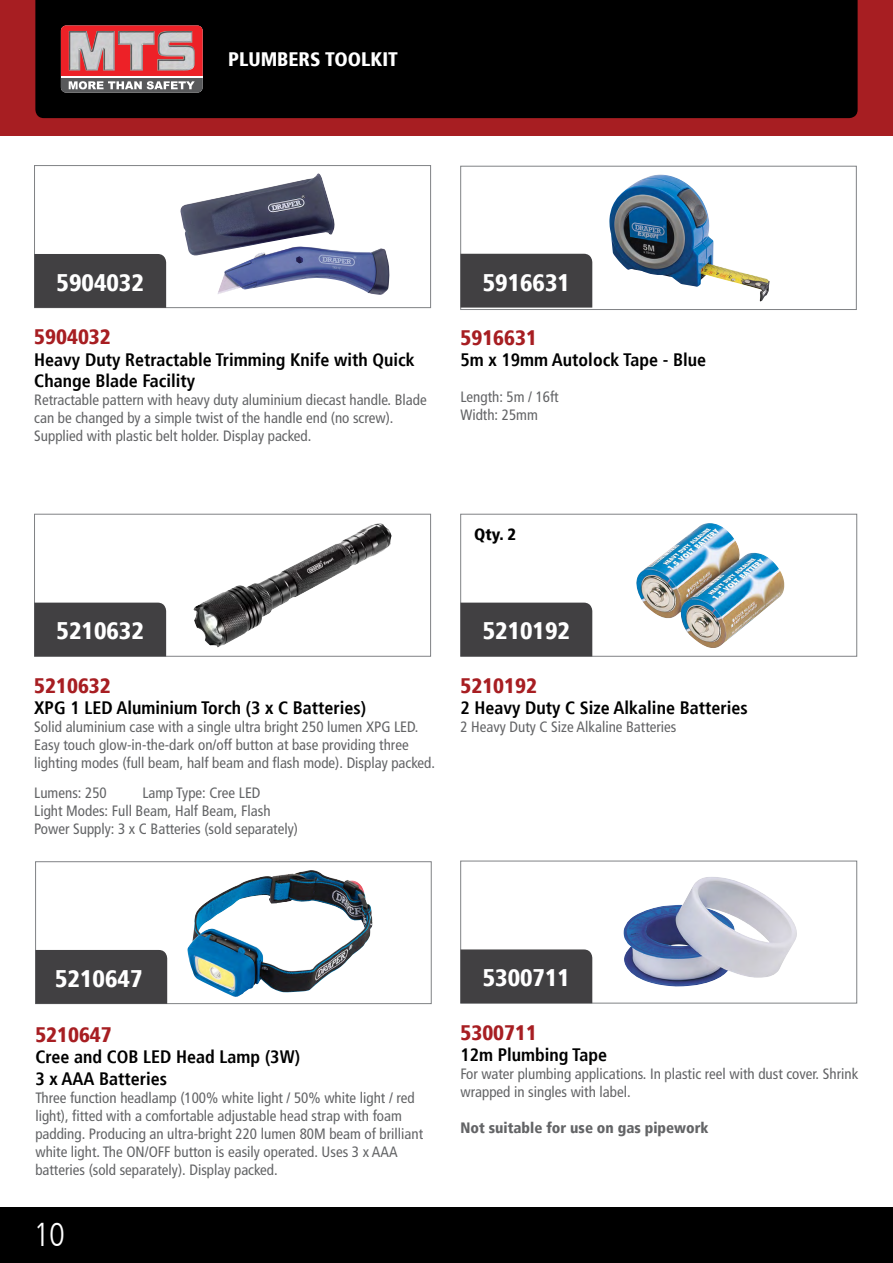
<style>
.page{position:relative;width:893px;height:1263px;background:#fff}
.page>*{position:absolute;margin:0;border:0;box-sizing:border-box;transform-origin:0 0}
.t1{font:300 condensed 33px "Frutiger LT";color:#fff}
.t2{font:900 condensed 24px "Frutiger";color:#fff}
.t3{font:900 condensed 21px "Frutiger";color:#a71e22}
.t4{font:900 condensed 19.5px "Frutiger";color:#fff}
.t5{font:700 condensed 18px/21.6px "Frutiger";color:#000}
.t6{font:900 condensed 16.5px "Frutiger";color:#000}
.t7{font:condensed 15px/18px "Frutiger LT";color:#636466}
.t8{font:900 condensed 15px "Frutiger LT";color:#636466}
</style>
<div class="page">
<div style="left:0;top:0;width:893px;height:136px;background:#a71e22"></div>
<div style="left:0;top:1208px;width:893px;height:55px;background:#000"></div>
<div style="left:35px;top:0;width:823px;height:118px;background:#000"></div>
<svg style="left:61px;top:26px;width:142px;height:67px;background:#b95255"></svg>
<img style="left:118px;top:31px;width:37px;height:40px">
<img style="left:157px;top:31px;width:38px;height:40px">
<img style="left:69px;top:31px;width:46px;height:40px">
<hr style="left:61px;top:76px;width:142px;height:2px;background:#fff">
<img style="left:609px;top:175px;width:161px;height:126px">
<div style="left:460px;top:166px;width:396px;height:144px;border:1px solid #808285"></div>
<div style="left:460px;top:254px;width:132px;height:54px;background:#414042"></div>
<img style="left:180px;top:173px;width:210px;height:122px">
<div style="left:34px;top:165px;width:397px;height:143px;border:1px solid #808285"></div>
<div style="left:34px;top:254px;width:132px;height:54px;background:#414042"></div>
<img style="left:193px;top:523px;width:186px;height:125px">
<div style="left:34px;top:514px;width:397px;height:142px;border:1px solid #808285"></div>
<div style="left:34px;top:603px;width:132px;height:53px;background:#414042"></div>
<img style="left:636px;top:523px;width:149px;height:125px">
<div style="left:460px;top:514px;width:397px;height:142px;border:1px solid #808285"></div>
<div style="left:460px;top:603px;width:132px;height:53px;background:#414042"></div>
<img style="left:623px;top:877px;width:174px;height:110px">
<div style="left:460px;top:861px;width:397px;height:142px;border:1px solid #808285"></div>
<div style="left:460px;top:949px;width:132px;height:54px;background:#414042"></div>
<img style="left:187px;top:870px;width:186px;height:127px">
<div style="left:35px;top:861px;width:396px;height:143px;border:1px solid #808285"></div>
<div style="left:35px;top:950px;width:132px;height:54px;background:#414042"></div>
<h3 class="t4" style="left:228px;top:48px;width:171px">PLUMBERS TOOLKIT</h3>
<h2 class="t2" style="left:57px;top:268px;width:89px">5904032</h2>
<h3 class="t3" style="left:34px;top:324px;width:78px">5904032</h3>
<p class="t5" style="left:34px;top:349px;width:382px">Heavy Duty Retractable Trimming Knife with Quick<br>Change Blade Facility</p>
<p class="t7" style="left:34px;top:391px;width:394px">Retractable pattern with heavy duty aluminium diecast handle. Blade can be changed by a simple twist of the handle end (no screw).<br>Supplied with plastic belt holder. Display packed.</p>
<h2 class="t2" style="left:483px;top:268px;width:89px">5916631</h2>
<h3 class="t3" style="left:460px;top:325px;width:78px">5916631</h3>
<p class="t5" style="left:460px;top:349px;width:247px">5m x 19mm Autolock Tape - Blue</p>
<p class="t7" style="left:460px;top:388px;width:100px">Length: 5m / 16ft<br>Width: 25mm</p>
<p class="t6" style="left:474px;top:524px;width:43px">Qty. 2</p>
<h2 class="t2" style="left:57px;top:617px;width:89px">5210632</h2>
<h3 class="t3" style="left:34px;top:673px;width:78px">5210632</h3>
<p class="t5" style="left:34px;top:697px;width:333px">XPG 1 LED Aluminium Torch (3 x C Batteries)</p>
<p class="t7" style="left:34px;top:718px;width:402px">Solid aluminium case with a single ultra bright 250 lumen XPG LED.<br>Easy touch glow-in-the-dark on/off button at base providing three lighting modes (full beam, half beam and flash mode). Display packed.</p>
<p class="t7" style="left:34px;top:784px;width:74px">Lumens: 250</p>
<p class="t7" style="left:34px;top:784px;width:265px;text-indent:108px">Lamp Type: Cree LED<br>Light Modes: Full Beam, Half Beam, Flash<br>Power Supply: 3 x C Batteries (sold separately)</p>
<h2 class="t2" style="left:483px;top:617px;width:89px">5210192</h2>
<h3 class="t3" style="left:460px;top:673px;width:78px">5210192</h3>
<p class="t5" style="left:460px;top:697px;width:289px">2 Heavy Duty C Size Alkaline Batteries</p>
<p class="t7" style="left:460px;top:718px;width:217px">2 Heavy Duty C Size Alkaline Batteries</p>
<h2 class="t2" style="left:55px;top:964px;width:89px">5210647</h2>
<h2 class="t2" style="left:483px;top:963px;width:89px">5300711</h2>
<h3 class="t3" style="left:35px;top:1022px;width:78px">5210647</h3>
<p class="t5" style="left:35px;top:1046px;width:266px">Cree and COB LED Head Lamp (3W)<br>3 x AAA Batteries</p>
<p class="t7" style="left:35px;top:1089px;width:389px">Three function headlamp (100% white light / 50% white light / red light), fitted with a comfortable adjustable head strap with foam padding. Producing an ultra-bright 220 lumen 80M beam of brilliant white light. The ON/OFF button is easily operated. Uses 3 x AAA batteries (sold separately). Display packed.</p>
<h3 class="t3" style="left:460px;top:1020px;width:78px">5300711</h3>
<p class="t5" style="left:460px;top:1044px;width:148px">12m Plumbing Tape</p>
<p class="t7" style="left:460px;top:1065px;width:399px">For water plumbing applications. In plastic reel with dust cover. Shrink wrapped in singles with label.</p>
<p class="t8" style="left:460px;top:1119px;width:250px">Not suitable for use on gas pipework</p>
<h1 class="t1" style="left:33px;top:1216px;width:33px">10</h1>
</div>
